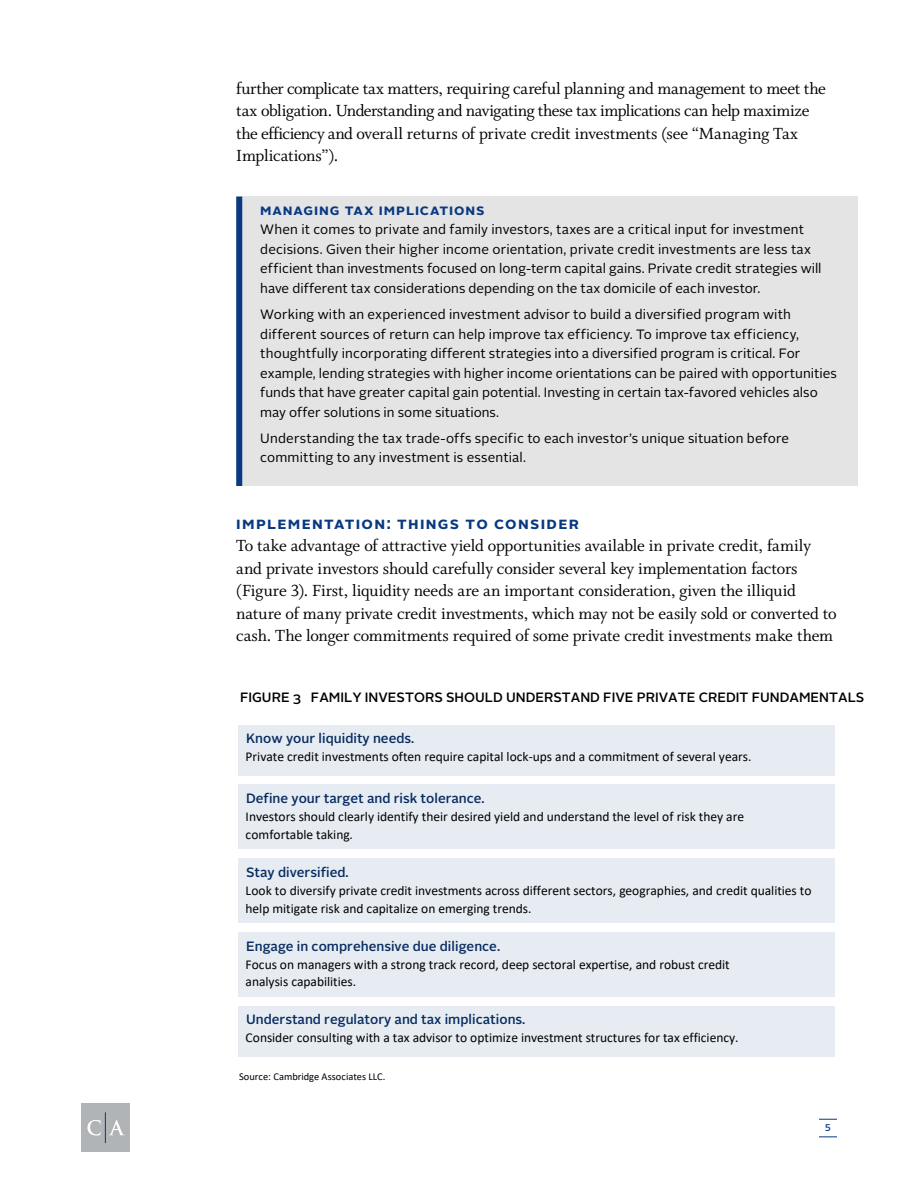
<style>
.page{position:relative;width:918px;height:1188px;background:#fff}
.page>*{position:absolute;margin:0;border:0;box-sizing:border-box;transform-origin:0 0}
.t1{font:18px/22.5px "Whitman";letter-spacing:-.01em;color:#000}
.t2{font:700 16.5px "Alright Sans";letter-spacing:.08em;color:#083981}
.t3{font:700 15px "Alright Sans";letter-spacing:.06em;color:#083981}
.t4{font:13.5px/19.5px "Alright Sans";letter-spacing:.005em;color:#000}
.t5{font:13.5px/17.9px "Calibri";color:#000}
.t6{font:500 13.5px "Alright Sans";color:#092c60}
.t7{font:500 13.5px "Alright Sans";color:#000}
.t8{font:10.5px "Calibri";color:#000}
.t9{font:500 9.75px "Alright Sans";color:#083981}
</style>
<div class="page">
<div style="left:236px;top:197px;width:622px;height:289px;background:#e4e4e5"></div>
<div style="left:238px;top:725px;width:596px;height:50px;background:#e6ecf2"></div>
<div style="left:238px;top:784px;width:596px;height:65px;background:#e6ecf2"></div>
<div style="left:238px;top:858px;width:596px;height:65px;background:#e6ecf2"></div>
<div style="left:238px;top:932px;width:596px;height:65px;background:#e6ecf2"></div>
<div style="left:238px;top:1006px;width:596px;height:51px;background:#e6ecf2"></div>
<div style="left:236px;top:197px;width:6px;height:289px;background:#083981"></div>
<div style="left:81px;top:1103px;width:49px;height:49px;background:#b1b4b6"></div>
<svg style="left:87px;top:1120px;width:14px;height:16px"></svg>
<svg style="left:109px;top:1120px;width:15px;height:15px"></svg>
<hr style="left:105px;top:1112px;width:1px;height:31px;background:#083981">
<svg style="left:819px;top:1119px;width:18px;height:1px"></svg>
<svg style="left:819px;top:1137px;width:18px;height:1px"></svg>
<p class="t1" style="left:236px;top:77px;width:591px">further complicate tax matters, requiring careful planning and management to meet the tax obligation. Understanding and navigating these tax implications can help maximize the efficiency and overall returns of private credit investments (see “Managing Tax Implications”).</p>
<p class="t3" style="left:260px;top:199px;width:145px">Managing Tax Implic</p>
<p class="t3" style="left:430px;top:199px;width:56px">ations</p>
<p class="t4" style="left:260px;top:220px;width:563px">When it comes to private and family investors, taxes are a critical input for investment decisions. Given their higher income orientation, private credit investments are less tax efficient than investments focused on long-term capital gains. Private credit strategies will have different tax considerations depending on the tax domicile of each investor.</p>
<p class="t4" style="left:260px;top:305px;width:578px">Working with an experienced investment advisor to build a diversified program with different sources of return can help improve tax efficiency. To improve tax efficiency, thoughtfully incorporating different strategies into a diversified program is critical. For example, lending strategies with higher income orientations can be paired with opportunities funds that have greater capital gain potential. Investing in certain tax-favored vehicles also may offer solutions in some situations.</p>
<p class="t4" style="left:260px;top:429px;width:531px">Understanding the tax trade-offs specific to each investor’s unique situation before committing to any investment is essential.</p>
<p class="t2" style="left:236px;top:511px;width:344px">Implementation: Things to Consider</p>
<p class="t1" style="left:236px;top:535px;width:602px">To take advantage of attractive yield opportunities available in private credit, family and private investors should carefully consider several key implementation factors (Figure 3). First, liquidity needs are an important consideration, given the illiquid nature of many private credit investments, which may not be easily sold or converted to cash. The longer commitments required of some private credit investments make them</p>
<p class="t7" style="left:240px;top:688px;width:626px">FIGURE 3 FAMILY INVESTORS SHOULD UNDERSTAND FIVE PRIVATE CREDIT FUNDAMENTALS</p>
<p class="t6" style="left:246px;top:729px;width:170px">Know your liquidity needs.</p>
<p class="t5" style="left:246px;top:747px;width:507px">Private credit investments often require capital lock-ups and a commitment of several years.</p>
<p class="t6" style="left:246px;top:789px;width:240px">Define your target and risk tolerance.</p>
<p class="t5" style="left:246px;top:807px;width:500px">Investors should clearly identify their desired yield and understand the level of risk they are comfortable taking.</p>
<p class="t6" style="left:246px;top:863px;width:104px">Stay diversified.</p>
<p class="t5" style="left:246px;top:881px;width:567px">Look to diversify private credit investments across different sectors, geographies, and credit qualities to help mitigate risk and capitalize on emerging trends.</p>
<p class="t6" style="left:246px;top:937px;width:256px">Engage in comprehensive due diligence.</p>
<p class="t5" style="left:246px;top:955px;width:486px">Focus on managers with a strong track record, deep sectoral expertise, and robust credit analysis capabilities.</p>
<p class="t6" style="left:246px;top:1010px;width:281px">Understand regulatory and tax implications.</p>
<p class="t5" style="left:246px;top:1029px;width:495px">Consider consulting with a tax advisor to optimize investment structures for tax efficiency.</p>
<p class="t8" style="left:239px;top:1069px;width:148px">Source: Cambridge Associates LLC.</p>
<p class="t9" style="left:825px;top:1121px;width:8px">5</p>
</div>
